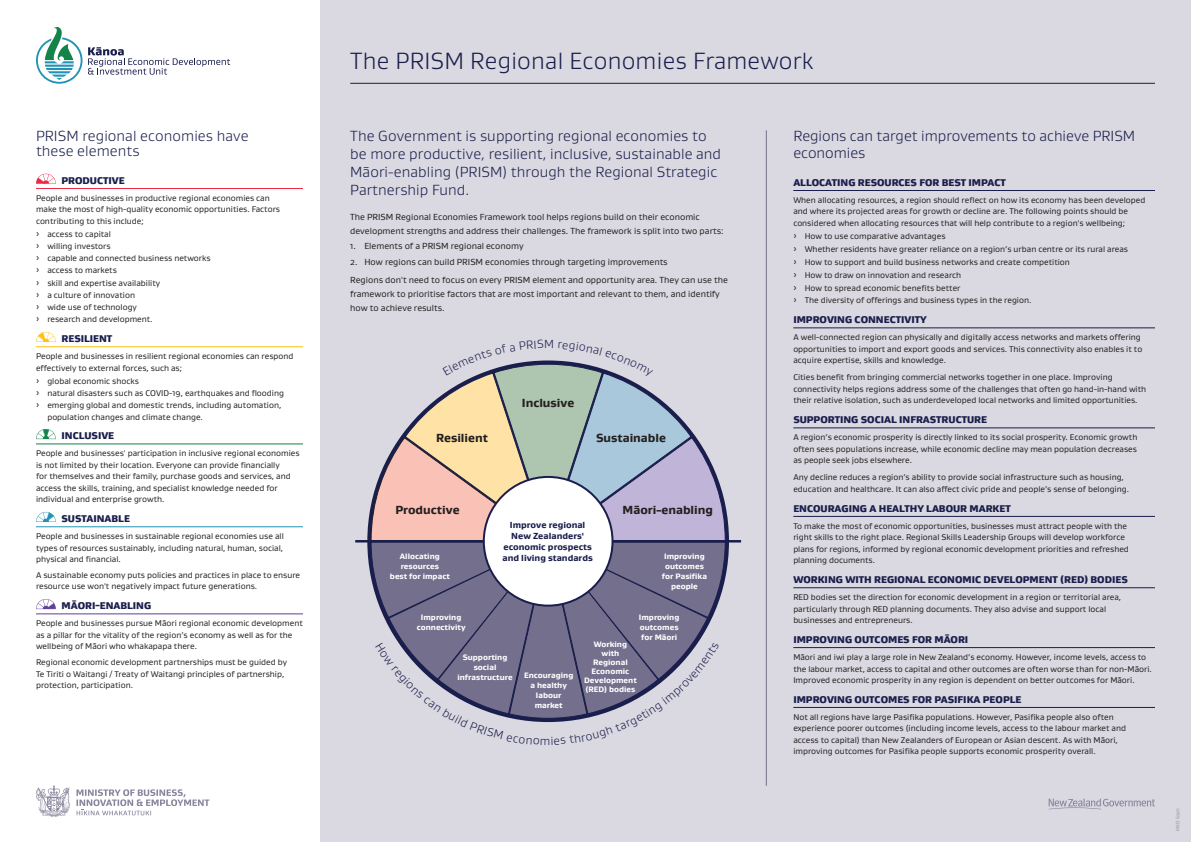
<style>
.page{position:relative;width:1191px;height:842px;background:#fff}
.page>*{position:absolute;margin:0;border:0;box-sizing:border-box;transform-origin:0 0}
.t1{font:300 24px "Gustan";letter-spacing:.01em;color:#1a1e4c}
.t2{font:300 15px/18px "Gustan";letter-spacing:.005em;color:#1a1e4c}
.t3{font:800 12px "Gustan";color:#231f20}
.t4{font:300 12px "Gustan";color:#1a1e4c}
.t5{font:900 10px "Gustan";color:#1a1e4c}
.t6{font:9px/14px "Gustan";color:#231f20}
.t7{font:800 9px/11px "Gustan";color:#1a1e4c;text-align:center}
.t8{font:8.5px/11.5px "Gustan";color:#231f20}
.t9{font:800 8px/10px "Gustan";color:#fff;text-align:center}
.t10{font:5px "Gustan";color:#939598}
</style>
<div class="page">
<div style="left:320px;top:0;width:871px;height:842px;background:#dad8e0"></div>
<hr style="left:350px;top:83px;width:805px;height:1px;background:#1a1e4c">
<svg style="left:36px;top:27px;width:46px;height:57px"></svg>
<svg style="left:88px;top:47px;width:142px;height:28px"></svg>
<svg style="left:1048px;top:798px;width:107px;height:11px"></svg>
<svg style="left:36px;top:785px;width:34px;height:32px"></svg>
<svg style="left:76px;top:789px;width:133px;height:26px"></svg>
<hr style="left:36px;top:188px;width:267px;height:1px;background:#ed2a47">
<hr style="left:36px;top:346px;width:267px;height:1px;background:#fec210">
<hr style="left:36px;top:443px;width:267px;height:1px;background:#12834a">
<hr style="left:36px;top:526px;width:267px;height:1px;background:#2293b4">
<hr style="left:36px;top:613px;width:267px;height:1px;background:#603e99">
<svg style="left:36px;top:174px;width:20px;height:10px"></svg>
<svg style="left:36px;top:332px;width:20px;height:10px"></svg>
<svg style="left:36px;top:429px;width:20px;height:10px"></svg>
<svg style="left:36px;top:512px;width:20px;height:10px"></svg>
<svg style="left:36px;top:599px;width:20px;height:10px"></svg>
<hr style="left:793px;top:190px;width:362px;height:1px;background:#1a1e4c">
<hr style="left:793px;top:327px;width:362px;height:1px;background:#1a1e4c">
<hr style="left:793px;top:427px;width:362px;height:1px;background:#1a1e4c">
<hr style="left:793px;top:516px;width:362px;height:1px;background:#1a1e4c">
<hr style="left:793px;top:587px;width:362px;height:1px;background:#1a1e4c">
<hr style="left:793px;top:647px;width:362px;height:1px;background:#1a1e4c">
<hr style="left:793px;top:707px;width:362px;height:1px;background:#1a1e4c">
<hr style="left:355px;top:540px;width:386px;height:2px;background:#1a1e4c">
<hr style="left:766px;top:130px;width:1px;height:656px;background:#746f8c">
<svg style="left:370px;top:360px;width:356px;height:363px"></svg>
<h2 class="t2" style="left:36px;top:128px;width:214px;line-height:15px">PRISM regional economies have these elements</h2>
<p class="t5" style="left:62px;top:174px;width:65px">PRODUCTIVE</p>
<p class="t8" style="left:36px;top:192px;width:245px">People and businesses in productive regional economies can make the most of high-quality economic opportunities. Factors contributing to this include;</p>
<p class="t8" style="left:47px;top:228px;width:165px;line-height:12.2px">access to capital<br>willing investors<br>capable and connected business networks access to markets<br>skill and expertise availability<br>a culture of innovation<br>wide use of technology<br>research and development.</p>
<p class="t5" style="left:62px;top:332px;width:52px">RESILIENT</p>
<p class="t8" style="left:36px;top:350px;width:259px">People and businesses in resilient regional economies can respond effectively to external forces, such as;</p>
<p class="t8" style="left:47px;top:374px;width:238px;line-height:12px">global economic shocks<br>natural disasters such as COVID-19, earthquakes and flooding emerging global and domestic trends, including automation, population changes and climate change.</p>
<p class="t5" style="left:62px;top:429px;width:54px">INCLUSIVE</p>
<p class="t8" style="left:36px;top:447px;width:265px">People and businesses' participation in inclusive regional economies is not limited by their location. Everyone can provide financially<br>for themselves and their family, purchase goods and services, and access the skills, training, and specialist knowledge needed for individual and enterprise growth.</p>
<p class="t5" style="left:62px;top:512px;width:70px">SUSTAINABLE</p>
<p class="t8" style="left:36px;top:530px;width:249px;text-align:justify">People and businesses in sustainable regional economies use all types of resources sustainably, including natural, human, social, physical and financial.</p>
<p class="t8" style="left:36px;top:569px;width:266px">A sustainable economy puts policies and practices in place to ensure resource use won't negatively impact future generations.</p>
<p class="t5" style="left:62px;top:599px;width:91px">MĀORI-ENABLING</p>
<p class="t8" style="left:36px;top:617px;width:268px">People and businesses pursue Māori regional economic development as a pillar for the vitality of the region’s economy as well as for the wellbeing of Māori who whakapapa there.</p>
<p class="t8" style="left:36px;top:656px;width:253px">Regional economic development partnerships must be guided by<br>Te Tiriti o Waitangi / Treaty of Waitangi principles of partnership, protection, participation.</p>
<h1 class="t1" style="left:350px;top:45px;width:465px">The PRISM Regional Economies Framework</h1>
<h2 class="t2" style="left:350px;top:126px;width:372px">The Government is supporting regional economies to be more productive, resilient, inclusive, sustainable and Māori-enabling (PRISM) through the Regional Strategic Partnership Fund.</h2>
<p class="t6" style="left:350px;top:210px;width:375px">The PRISM Regional Economies Framework tool helps regions build on their economic development strengths and address their challenges. The framework is split into two parts:</p>
<p class="t6" style="left:350px;top:239px;width:175px">1. Elements of a PRISM regional economy</p>
<p class="t6" style="left:350px;top:252px;width:379px;line-height:18.3px">2. How regions can build PRISM economies through targeting improvements<br>Regions don't need to focus on every PRISM element and opportunity area. They can use the</p>
<p class="t6" style="left:350px;top:287px;width:371px">framework to prioritise factors that are most important and relevant to them, and identify how to achieve results.</p>
<h3 class="t4" style="left:544px;top:336px;width:11px">M</h3>
<h3 class="t3" style="left:522px;top:395px;width:54px">Inclusive</h3>
<h3 class="t3" style="left:436px;top:429px;width:53px">Resilient</h3>
<h3 class="t3" style="left:596px;top:429px;width:72px">Sustainable</h3>
<h3 class="t3" style="left:622px;top:502px;width:92px">Māori-enabling</h3>
<h3 class="t3" style="left:395px;top:502px;width:66px">Productive</h3>
<p class="t9" style="left:390px;top:551px;width:61px">Allocating resources<br>best for impact</p>
<p class="t9" style="left:662px;top:551px;width:47px">Improving outcomes for Pasifika people</p>
<p class="t9" style="left:639px;top:612px;width:42px;text-align:justify">Improving outcomes for Māori</p>
<p class="t7" style="left:502px;top:519px;width:92px">Improve regional<br>New Zealanders' economic prospects and living standards</p>
<p class="t9" style="left:417px;top:612px;width:50px">Improving connectivity</p>
<p class="t9" style="left:457px;top:652px;width:57px">Supporting social infrastructure</p>
<p class="t9" style="left:584px;top:640px;width:54px;line-height:9px">Working with<br>Regional<br>Economic<br>Development (RED) bodies</p>
<p class="t9" style="left:524px;top:670px;width:51px">Encouraging a healthy labour market</p>
<h3 class="t4" style="left:540px;top:733px;width:12px">m</h3>
<h2 class="t2" style="left:793px;top:127px;width:343px;line-height:17px">Regions can target improvements to achieve PRISM economies</h2>
<p class="t5" style="left:793px;top:176px;width:214px">ALLOCATING RESOURCES FOR BEST IMPACT</p>
<p class="t8" style="left:793px;top:194px;width:354px">When allocating resources, a region should reflect on how its economy has been developed and where its projected areas for growth or decline are. The following points should be considered when allocating resources that will help contribute to a region's wellbeing;</p>
<p class="t8" style="left:804px;top:229px;width:325px;line-height:12.9px">How to use comparative advantages<br>Whether residents have greater reliance on a region’s urban centre or its rural areas How to support and build business networks and create competition<br>How to draw on innovation and research<br>How to spread economic benefits better<br>The diversity of offerings and business types in the region.</p>
<p class="t5" style="left:793px;top:313px;width:135px">IMPROVING CONNECTIVITY</p>
<p class="t8" style="left:793px;top:331px;width:350px">A well-connected region can physically and digitally access networks and markets offering opportunities to import and export goods and services. This connectivity also enables it to acquire expertise, skills and knowledge.</p>
<p class="t8" style="left:793px;top:372px;width:354px">Cities benefit from bringing commercial networks together in one place. Improving connectivity helps regions address some of the challenges that often go hand-in-hand with their relative isolation, such as underdeveloped local networks and limited opportunities.</p>
<p class="t5" style="left:793px;top:413px;width:195px">SUPPORTING SOCIAL INFRASTRUCTURE</p>
<p class="t8" style="left:793px;top:431px;width:345px;text-align:justify">A region’s economic prosperity is directly linked to its social prosperity. Economic growth often sees populations increase, while economic decline may mean population decreases as people seek jobs elsewhere.</p>
<p class="t8" style="left:793px;top:472px;width:337px">Any decline reduces a region’s ability to provide social infrastructure such as housing, education and healthcare. It can also affect civic pride and people’s sense of belonging.</p>
<p class="t5" style="left:793px;top:502px;width:219px">ENCOURAGING A HEALTHY LABOUR MARKET</p>
<p class="t8" style="left:793px;top:520px;width:337px">To make the most of economic opportunities, businesses must attract people with the right skills to the right place. Regional Skills Leadership Groups will develop workforce plans for regions, informed by regional economic development priorities and refreshed planning documents.</p>
<p class="t5" style="left:793px;top:573px;width:336px">WORKING WITH REGIONAL ECONOMIC DEVELOPMENT (RED) BODIES</p>
<p class="t8" style="left:793px;top:591px;width:329px">RED bodies set the direction for economic development in a region or territorial area, particularly through RED planning documents. They also advise and support local businesses and entrepreneurs.</p>
<p class="t5" style="left:793px;top:633px;width:176px">IMPROVING OUTCOMES FOR MĀORI</p>
<p class="t8" style="left:793px;top:651px;width:360px">Māori and iwi play a large role in New Zealand’s economy. However, income levels, access to the labour market, access to capital and other outcomes are often worse than for non-Māori.<br>Improved economic prosperity in any region is dependent on better outcomes for Māori.</p>
<p class="t5" style="left:793px;top:693px;width:230px">IMPROVING OUTCOMES FOR PASIFIKA PEOPLE</p>
<p class="t8" style="left:793px;top:711px;width:334px">Not all regions have large Pasifika populations. However, Pasifika people also often experience poorer outcomes (including income levels, access to the labour market and access to capital) than New Zealanders of European or Asian descent. As with Māori, improving outcomes for Pasifika people supports economic prosperity overall.</p>
<p class="t10" style="left:1174px;top:831px;width:24px;rotate:-90deg">KNO 6901</p>
</div>
